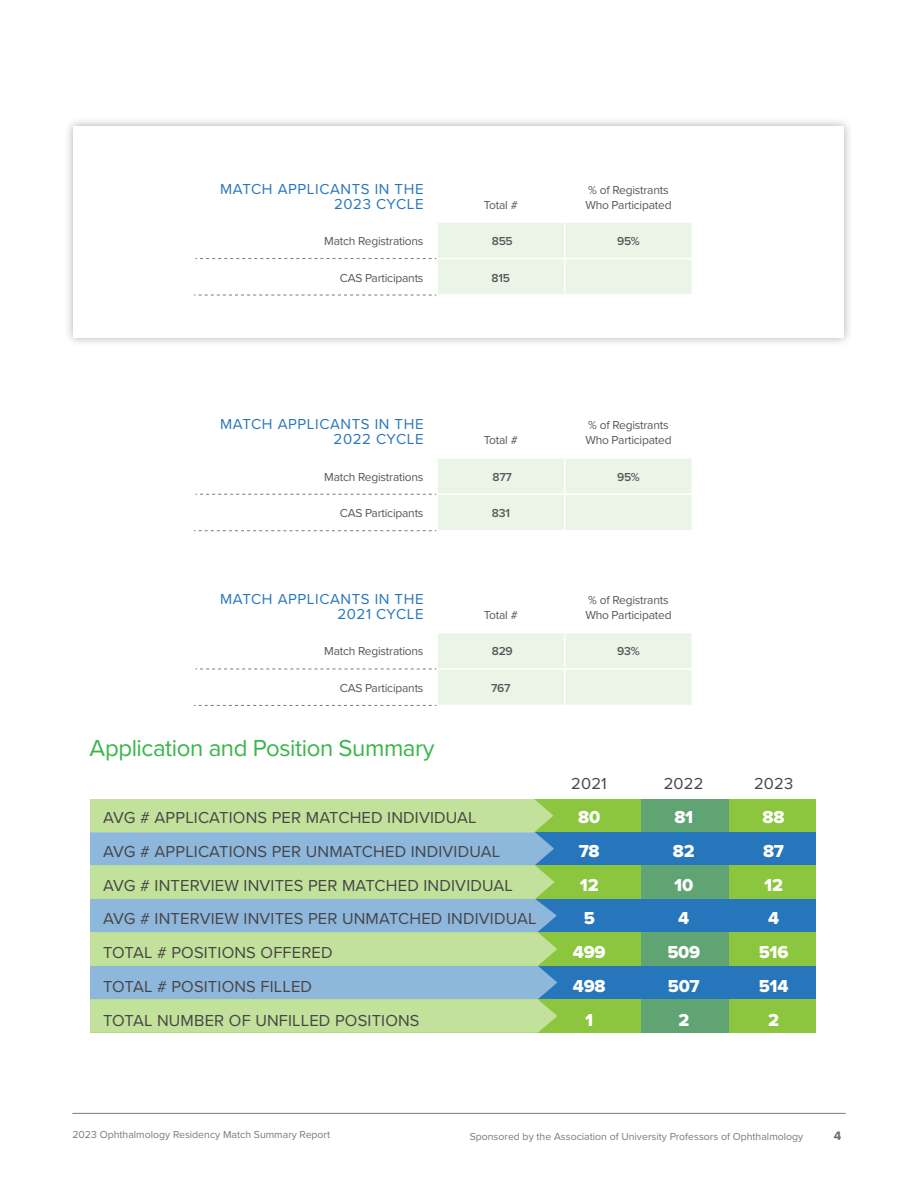
<style>
.page{position:relative;width:918px;height:1188px;background:#fff}
.page>*{position:absolute;margin:0;border:0;box-sizing:border-box;transform-origin:0 0}
.t1{font:24px "Proxima Nova";letter-spacing:-.02em;color:#3ab54a}
.t2{font:18px "Proxima Nova Extrabld";letter-spacing:-.02em;color:#fff}
.t3{font:16.5px "Proxima Nova";letter-spacing:.01em;color:#474548}
.Table_data{font:15px/15px "Proxima Nova";letter-spacing:.04em;color:#2776bc;text-align:right}
.t4{font:700 12.75px "Proxima Nova";color:#6b6a6c}
.Table_data-2{font:12px/15px "Proxima Nova";letter-spacing:-.02em;color:#57585a}
.Table_data-3{font:600 12px "Proxima Nova";letter-spacing:-.02em;color:#57585a}
.t5{font:10.5px "Proxima Nova";color:#7d7b79}
</style>
<div class="page">
<hr style="left:72px;top:1113px;width:774px;height:1px;background:#7d7b79">
<div style="left:63px;top:117px;width:790px;height:230px;background:#231f20;opacity:.37"></div>
<div style="left:73px;top:126px;width:771px;height:212px;background:#fff"></div>
<svg style="left:194px;top:633px;width:498px;height:73px"></svg>
<svg style="left:194px;top:223px;width:498px;height:73px"></svg>
<svg style="left:194px;top:458px;width:498px;height:73px"></svg>
<div style="left:90px;top:799px;width:725px;height:33px;background:#8bc63e"></div>
<div style="left:90px;top:832px;width:725px;height:33px;background:#2776bc"></div>
<div style="left:90px;top:865px;width:725px;height:34px;background:#8bc63e"></div>
<div style="left:90px;top:899px;width:725px;height:33px;background:#2776bc"></div>
<div style="left:90px;top:932px;width:725px;height:34px;background:#8bc63e"></div>
<div style="left:90px;top:966px;width:725px;height:33px;background:#2776bc"></div>
<div style="left:90px;top:999px;width:725px;height:34px;background:#8bc63e"></div>
<svg style="left:90px;top:799px;width:467px;height:234px;background:#aaceb4"></svg>
<svg style="left:641px;top:799px;width:88px;height:234px;fill:#60a473"></svg>
<p class="Table_data" style="left:220px;top:180px;width:205px">MATCH APPLICANTS IN THE<br>2023 CYCLE</p>
<p class="Table_data-2" style="left:484px;top:197px;width:35px">Total #</p>
<p class="Table_data-2" style="left:585px;top:182px;width:88px">% of Registrants<br>Who Participated</p>
<p class="Table_data-2" style="left:324px;top:233px;width:101px">Match Registrations</p>
<p class="Table_data-3" style="left:492px;top:232px;width:23px">855</p>
<p class="Table_data-3" style="left:617px;top:232px;width:24px">95%</p>
<p class="Table_data-2" style="left:340px;top:270px;width:85px">CAS Participants</p>
<p class="Table_data-3" style="left:492px;top:269px;width:20px">815</p>
<p class="Table_data" style="left:220px;top:416px;width:205px">MATCH APPLICANTS IN THE<br>2022 CYCLE</p>
<p class="Table_data-2" style="left:484px;top:432px;width:35px">Total #</p>
<p class="Table_data-2" style="left:585px;top:417px;width:88px">% of Registrants<br>Who Participated</p>
<p class="Table_data-2" style="left:324px;top:469px;width:101px">Match Registrations</p>
<p class="Table_data-3" style="left:493px;top:468px;width:21px">877</p>
<p class="Table_data-3" style="left:617px;top:468px;width:24px">95%</p>
<p class="Table_data-2" style="left:340px;top:505px;width:85px">CAS Participants</p>
<p class="Table_data-3" style="left:492px;top:504px;width:20px">831</p>
<p class="Table_data" style="left:220px;top:591px;width:205px">MATCH APPLICANTS IN THE<br>2021 CYCLE</p>
<p class="Table_data-2" style="left:484px;top:607px;width:35px">Total #</p>
<p class="Table_data-2" style="left:585px;top:592px;width:88px">% of Registrants<br>Who Participated</p>
<p class="Table_data-2" style="left:324px;top:643px;width:101px">Match Registrations</p>
<p class="Table_data-3" style="left:492px;top:643px;width:23px">829</p>
<p class="Table_data-3" style="left:617px;top:643px;width:24px">93%</p>
<p class="Table_data-2" style="left:340px;top:680px;width:85px">CAS Participants</p>
<p class="Table_data-3" style="left:491px;top:679px;width:21px">767</p>
<p class="t1" style="left:90px;top:730px;width:346px">Application and Position Summary</p>
<p class="t3" style="left:571px;top:771px;width:37px">2021</p>
<p class="t3" style="left:664px;top:771px;width:41px">2022</p>
<p class="t3" style="left:754px;top:771px;width:41px">2023</p>
<p class="t3" style="left:103px;top:805px;width:375px">AVG # APPLICATIONS PER MATCHED INDIVIDUAL</p>
<p class="t2" style="left:578px;top:809px;width:24px">80</p>
<p class="t2" style="left:674px;top:809px;width:20px">81</p>
<p class="t2" style="left:763px;top:809px;width:23px">88</p>
<p class="t3" style="left:103px;top:839px;width:399px">AVG # APPLICATIONS PER UNMATCHED INDIVIDUAL</p>
<p class="t2" style="left:579px;top:843px;width:22px">78</p>
<p class="t2" style="left:673px;top:843px;width:23px">82</p>
<p class="t2" style="left:763px;top:843px;width:22px">87</p>
<p class="t3" style="left:103px;top:873px;width:411px">AVG # INTERVIEW INVITES PER MATCHED INDIVIDUAL</p>
<p class="t2" style="left:580px;top:876px;width:20px">12</p>
<p class="t2" style="left:674px;top:876px;width:20px">10</p>
<p class="t2" style="left:764px;top:876px;width:20px">12</p>
<p class="t3" style="left:103px;top:906px;width:435px">AVG # INTERVIEW INVITES PER UNMATCHED INDIVIDUAL</p>
<p class="t2" style="left:584px;top:910px;width:13px">5</p>
<p class="t2" style="left:678px;top:910px;width:13px">4</p>
<p class="t2" style="left:768px;top:910px;width:13px">4</p>
<p class="t3" style="left:103px;top:940px;width:231px">TOTAL # POSITIONS OFFERED</p>
<p class="t2" style="left:573px;top:944px;width:34px">499</p>
<p class="t2" style="left:667px;top:944px;width:34px">509</p>
<p class="t2" style="left:759px;top:944px;width:31px">516</p>
<p class="t3" style="left:103px;top:974px;width:211px">TOTAL # POSITIONS FILLED</p>
<p class="t2" style="left:573px;top:978px;width:34px">498</p>
<p class="t2" style="left:668px;top:978px;width:33px">507</p>
<p class="t2" style="left:759px;top:978px;width:31px">514</p>
<p class="t3" style="left:103px;top:1008px;width:318px">TOTAL NUMBER OF UNFILLED POSITIONS</p>
<p class="t2" style="left:585px;top:1011px;width:10px">1</p>
<p class="t2" style="left:678px;top:1011px;width:12px">2</p>
<p class="t2" style="left:768px;top:1011px;width:12px">2</p>
<p class="t5" style="left:72px;top:1127px;width:259px">2023 Ophthalmology Residency Match Summary Report</p>
<p class="t5" style="left:470px;top:1128px;width:335px">Sponsored by the Association of University Professors of Ophthalmology</p>
<p class="t4" style="left:834px;top:1126px;width:9px">4</p>
</div>
